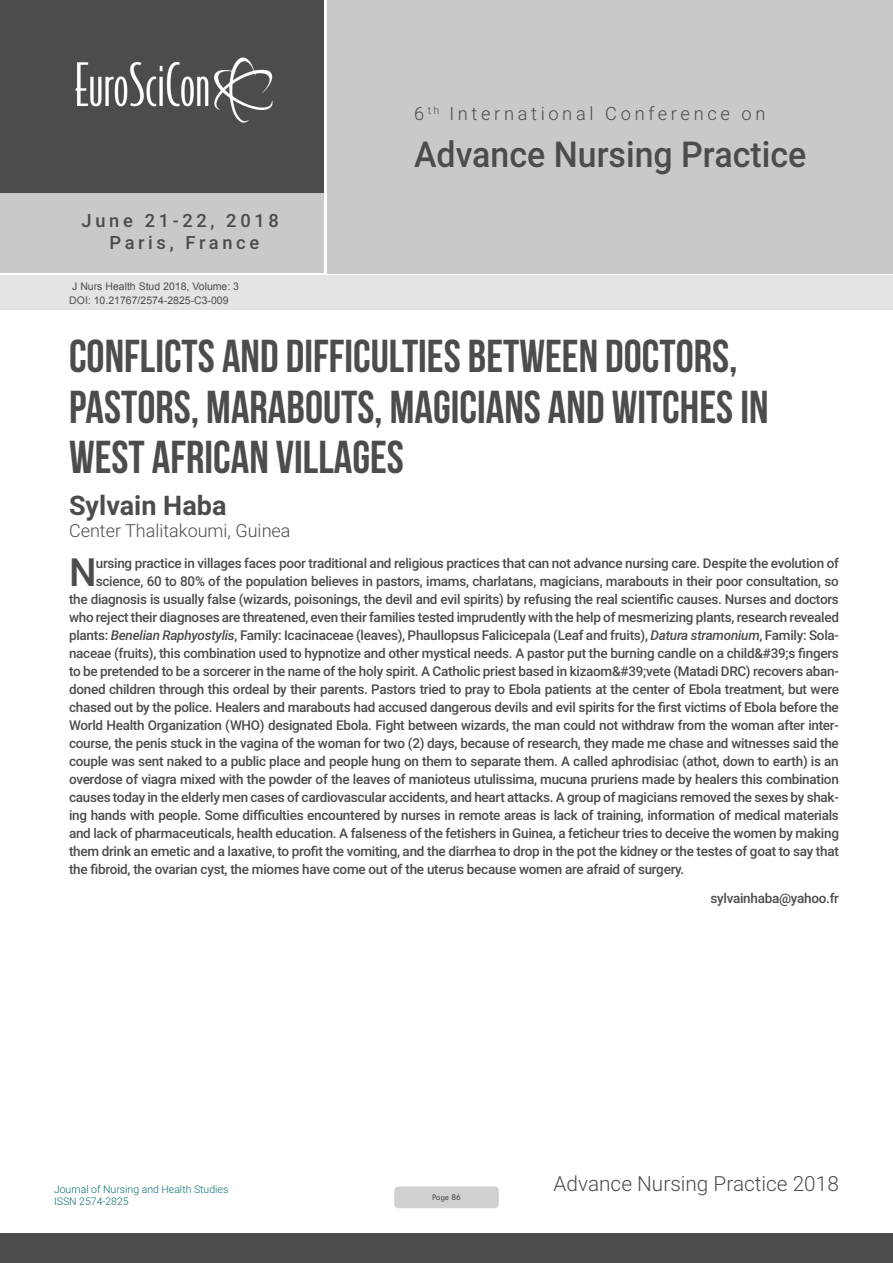
<style>
.page{position:relative;width:893px;height:1263px;background:#fff}
.page>*{position:absolute;margin:0;border:0;box-sizing:border-box;transform-origin:0 0}
.t1{font:46.05px/50.7px "Bebas Neue";color:#4b4c4d}
.Biography{font:500 38.85px "Roboto";color:#4b4c4d}
.t2{font:500 35.7px "Roboto";color:#4b4c4d;scale:.95 1}
.t3{font:700 27px "Roboto";color:#4b4c4d}
.t4{font:300 20.85px "Roboto";color:#4b4c4d}
.t5{font:300 18.3px "Roboto";letter-spacing:.2em;color:#4b4c4d}
.t6{font:500 18.3px/21.9px "Roboto";letter-spacing:.2em;color:#4b4c4d;text-align:center}
.t7{font:300 18px "Roboto";color:#4b4c4d}
.Biography-2{font:500 13.5px "Roboto";letter-spacing:-.02em;color:#4b4c4d}
.t8{font:10.5px "Arial";color:#4b4c4d}
.t9{font:300 10.5px/12.6px "Roboto";color:#086e6e}
.t10{font:9px "Tw Cen";letter-spacing:-.02em;color:#4b4c4d;scale:.95 1}
.s1{font-style:italic}
</style>
<div class="page">
<div style="left:0;top:0;width:323px;height:193px;background:#4b4c4d"></div>
<div style="left:1px;top:193px;width:323px;height:80px;background:#c9c9c9"></div>
<div style="left:327px;top:0;width:566px;height:273px;background:#c9c9c9"></div>
<img style="left:75px;top:57px;width:198px;height:66px">
<div style="left:0;top:1233px;width:893px;height:30px;background:#4b4c4d"></div>
<div style="left:1px;top:275px;width:892px;height:35px;background:#e4e4e4"></div>
<div style="left:394px;top:1186px;width:105px;height:22px;background:#cfd0d2;border-radius:4px"></div>
<h3 class="t6" style="left:82px;top:209px;width:199px">June 21-22, 2018<br>Paris, France</h3>
<p class="t8" style="left:72px;top:279px;width:168px">J Nurs Health Stud 2018, Volume: 3</p>
<p class="t8" style="left:69px;top:293px;width:161px">DOI: 10.21767/2574-2825-C3-009</p>
<h3 class="t5" style="left:414px;top:100px;width:353px">6 <sup>th</sup> International Conference on</h3>
<h3 class="t2" style="left:414px;top:129px;width:414px">Advance Nursing Practice</h3>
<p class="t1" style="left:69px;top:330px;width:701px">CONFLICTS AND DIFFICULTIES BETWEEN DOCTORS,<br>PASTORS, MARABOUTS, MAGICIANS AND WITCHES IN<br>WEST AFRICAN VILLAGES</p>
<p class="t3" style="left:69px;top:486px;width:159px">Sylvain Haba</p>
<p class="t7" style="left:69px;top:517px;width:223px">Center Thalitakoumi, Guinea</p>
<p class="Biography" style="left:69px;top:545px;width:29px">N</p>
<p class="Biography-2" style="left:96px;top:554px;width:745px">ursing practice in villages faces poor traditional and religious practices that can not advance nursing care. Despite the evolution of</p>
<p class="Biography-2" style="left:96px;top:572px;width:744px">science, 60 to 80% of the population believes in pastors, imams, charlatans, magicians, marabouts in their poor consultation, so</p>
<p class="Biography-2" style="left:69px;top:590px;width:771px">the diagnosis is usually false (wizards, poisonings, the devil and evil spirits) by refusing the real scientific causes. Nurses and doctors</p>
<p class="Biography-2" style="left:69px;top:608px;width:771px">who reject their diagnoses are threatened, even their families tested imprudently with the help of mesmerizing plants, research revealed</p>
<p class="Biography-2" style="left:69px;top:626px;width:771px">plants: <span class="s1">Benelian Raphyostylis</span>, Family: Icacinaceae (leaves), Phaullopsus Falicicepala (Leaf and fruits), <span class="s1">Datura stramonium</span>, Family: Sola-</p>
<p class="Biography-2" style="left:69px;top:644px;width:771px">naceae (fruits), this combination used to hypnotize and other mystical needs. A pastor put the burning candle on a child&amp;#39;s fingers</p>
<p class="Biography-2" style="left:69px;top:662px;width:771px">to be pretended to be a sorcerer in the name of the holy spirit. A Catholic priest based in kizaom&amp;#39;vete (Matadi DRC) recovers aban-</p>
<p class="Biography-2" style="left:69px;top:680px;width:771px">doned children through this ordeal by their parents. Pastors tried to pray to Ebola patients at the center of Ebola treatment, but were</p>
<p class="Biography-2" style="left:69px;top:698px;width:771px">chased out by the police. Healers and marabouts had accused dangerous devils and evil spirits for the first victims of Ebola before the</p>
<p class="Biography-2" style="left:69px;top:716px;width:771px">World Health Organization (WHO) designated Ebola. Fight between wizards, the man could not withdraw from the woman after inter-</p>
<p class="Biography-2" style="left:69px;top:734px;width:771px">course, the penis stuck in the vagina of the woman for two (2) days, because of research, they made me chase and witnesses said the</p>
<p class="Biography-2" style="left:69px;top:752px;width:771px">couple was sent naked to a public place and people hung on them to separate them. A called aphrodisiac (athot, down to earth) is an</p>
<p class="Biography-2" style="left:69px;top:770px;width:771px">overdose of viagra mixed with the powder of the leaves of manioteus utulissima, mucuna pruriens made by healers this combination</p>
<p class="Biography-2" style="left:69px;top:788px;width:771px">causes today in the elderly men cases of cardiovascular accidents, and heart attacks. A group of magicians removed the sexes by shak-</p>
<p class="Biography-2" style="left:69px;top:806px;width:771px">ing hands with people. Some difficulties encountered by nurses in remote areas is lack of training, information of medical materials</p>
<p class="Biography-2" style="left:69px;top:824px;width:771px">and lack of pharmaceuticals, health education. A falseness of the fetishers in Guinea, a feticheur tries to deceive the women by making</p>
<p class="Biography-2" style="left:69px;top:842px;width:771px">them drink an emetic and a laxative, to profit the vomiting, and the diarrhea to drop in the pot the kidney or the testes of goat to say that</p>
<p class="Biography-2" style="left:69px;top:860px;width:617px">the fibroid, the ovarian cyst, the miomes have come out of the uterus because women are afraid of surgery.</p>
<p class="Biography-2" style="left:710px;top:888px;width:130px">sylvainhaba@yahoo.fr</p>
<p class="t9" style="left:54px;top:1182px;width:176px">Journal of Nursing and Health Studies<br>ISSN 2574-2825</p>
<p class="t10" style="left:432px;top:1192px;width:32px">Page 86</p>
<h3 class="t4" style="left:554px;top:1169px;width:287px">Advance Nursing Practice 2018</h3>
</div>
